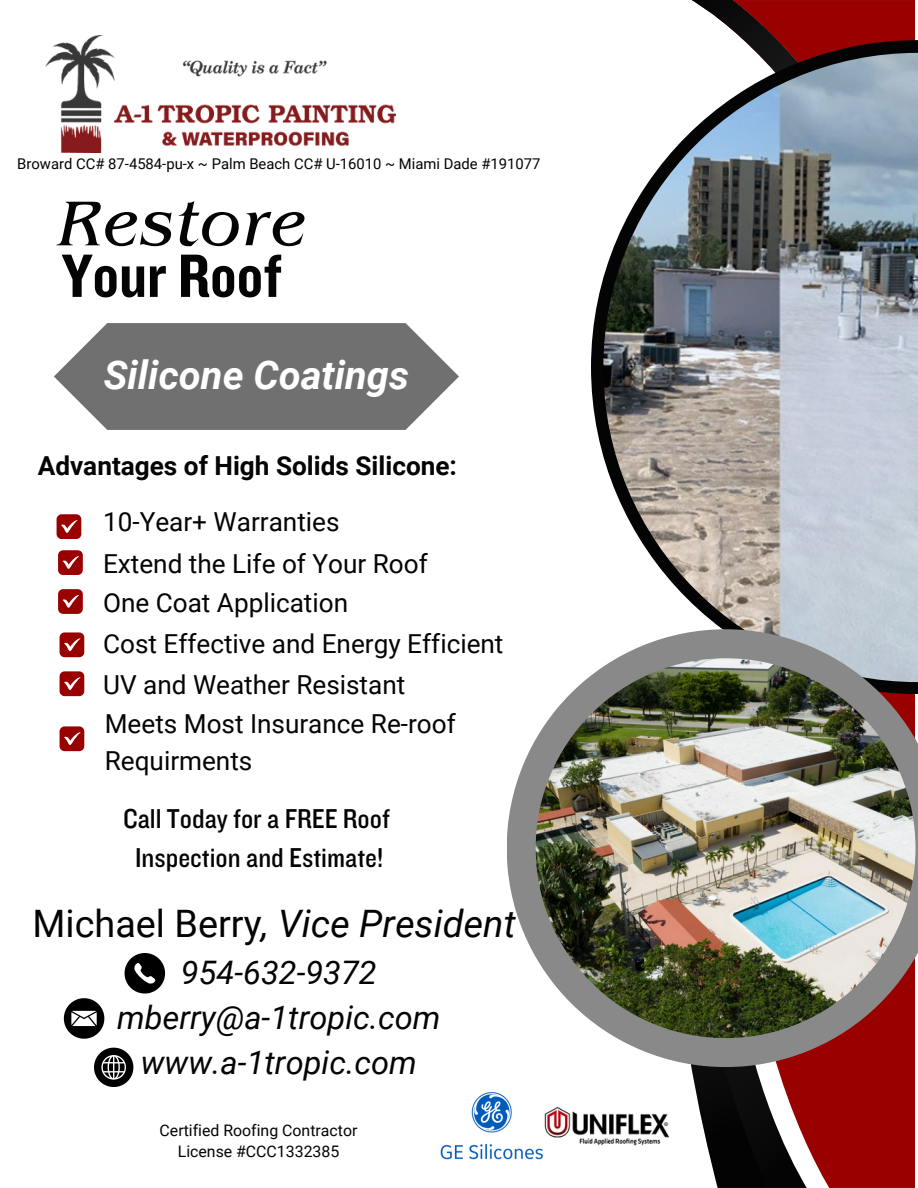
<style>
.page{position:relative;width:918px;height:1188px;background:#fff}
.page>*{position:absolute;margin:0;border:0;box-sizing:border-box;transform-origin:0 0}
.t1{font:italic 65.4px "Benguiat Pro ITC";color:#050405}
.t2{font:63.45px "Knockout 50";color:#050405}
.t3{font:italic 700 39.75px "Roboto";color:#fff}
.t4{font:italic 37.8px "Roboto";color:#050405}
.t5{font:italic 32.4px "Roboto";color:#050405}
.t6{font:28.35px "Knockout 30";color:#050405}
.t7{font:26.25px "Roboto";color:#050405}
.t8{font:700 26.25px "Roboto";color:#050405}
.t9{font:15.9px "Roboto";color:#050405}
.t10{font:14.85px "Roboto";color:#050405}
.s1{font-style:normal}
</style>
<div class="page">
<svg style="left:58px;top:550px;width:25px;height:25px"></svg>
<svg style="left:58px;top:589px;width:25px;height:25px"></svg>
<svg style="left:60px;top:632px;width:24px;height:25px"></svg>
<div style="left:807px;top:1067px;width:108px;height:121px;background:#900"></div>
<svg style="left:697px;top:1067px;width:110px;height:121px;fill:#0b090a"></svg>
<svg style="left:692px;top:0;width:223px;height:40px;background:#8e2121"></svg>
<svg style="left:591px;top:40px;width:327px;height:415px"></svg>
<img style="left:603px;top:53px;width:315px;height:576px">
<svg style="left:507px;top:629px;width:411px;height:438px"></svg>
<img style="left:536px;top:658px;width:380px;height:380px">
<img style="left:46px;top:36px;width:350px;height:117px">
<svg style="left:57px;top:514px;width:24px;height:25px"></svg>
<svg style="left:60px;top:671px;width:24px;height:25px"></svg>
<img style="left:544px;top:1106px;width:125px;height:40px">
<img style="left:440px;top:1092px;width:103px;height:68px">
<svg style="left:125px;top:953px;width:40px;height:41px"></svg>
<svg style="left:64px;top:998px;width:40px;height:41px"></svg>
<svg style="left:94px;top:1048px;width:39px;height:39px"></svg>
<svg style="left:54px;top:323px;width:405px;height:107px;background:#838383"></svg>
<svg style="left:60px;top:726px;width:24px;height:25px"></svg>
<p class="t10" style="left:17px;top:155px;width:525px">Broward CC# 87-4584-pu-x ~ Palm Beach CC# U-16010 ~ Miami Dade #191077</p>
<p class="t1" style="left:57px;top:201px;width:251px">Restore</p>
<p class="t2" style="left:62px;top:236px;width:222px">Your Roof</p>
<p class="t3" style="left:104px;top:353px;width:307px">Silicone Coatings</p>
<p class="t8" style="left:38px;top:451px;width:421px">Advantages of High Solids Silicone:</p>
<p class="t7" style="left:103px;top:507px;width:238px">10-Year+ Warranties</p>
<p class="t7" style="left:103px;top:549px;width:326px">Extend the Life of Your Roof</p>
<p class="t7" style="left:103px;top:588px;width:247px">One Coat Application</p>
<p class="t7" style="left:103px;top:628px;width:402px">Cost Effective and Energy Efficient</p>
<p class="t7" style="left:103px;top:670px;width:304px">UV and Weather Resistant</p>
<p class="t7" style="left:105px;top:709px;width:353px">Meets Most Insurance Re-roof</p>
<p class="t7" style="left:105px;top:746px;width:149px">Requirments</p>
<p class="t6" style="left:123px;top:801px;width:268px">Call Today for a FREE Roof</p>
<p class="t6" style="left:135px;top:840px;width:250px">Inspection and Estimate!</p>
<p class="t4" style="left:33px;top:902px;width:485px"><span class="s1">Michael Berry</span>, Vice President</p>
<p class="t5" style="left:181px;top:954px;width:197px">954-632-9372</p>
<p class="t5" style="left:117px;top:999px;width:325px">mberry@a-1tropic.com</p>
<p class="t5" style="left:141px;top:1044px;width:277px">www.a-1tropic.com</p>
<p class="t9" style="left:160px;top:1121px;width:199px">Certified Roofing Contractor</p>
<p class="t9" style="left:178px;top:1142px;width:163px">License #CCC1332385</p>
</div>
